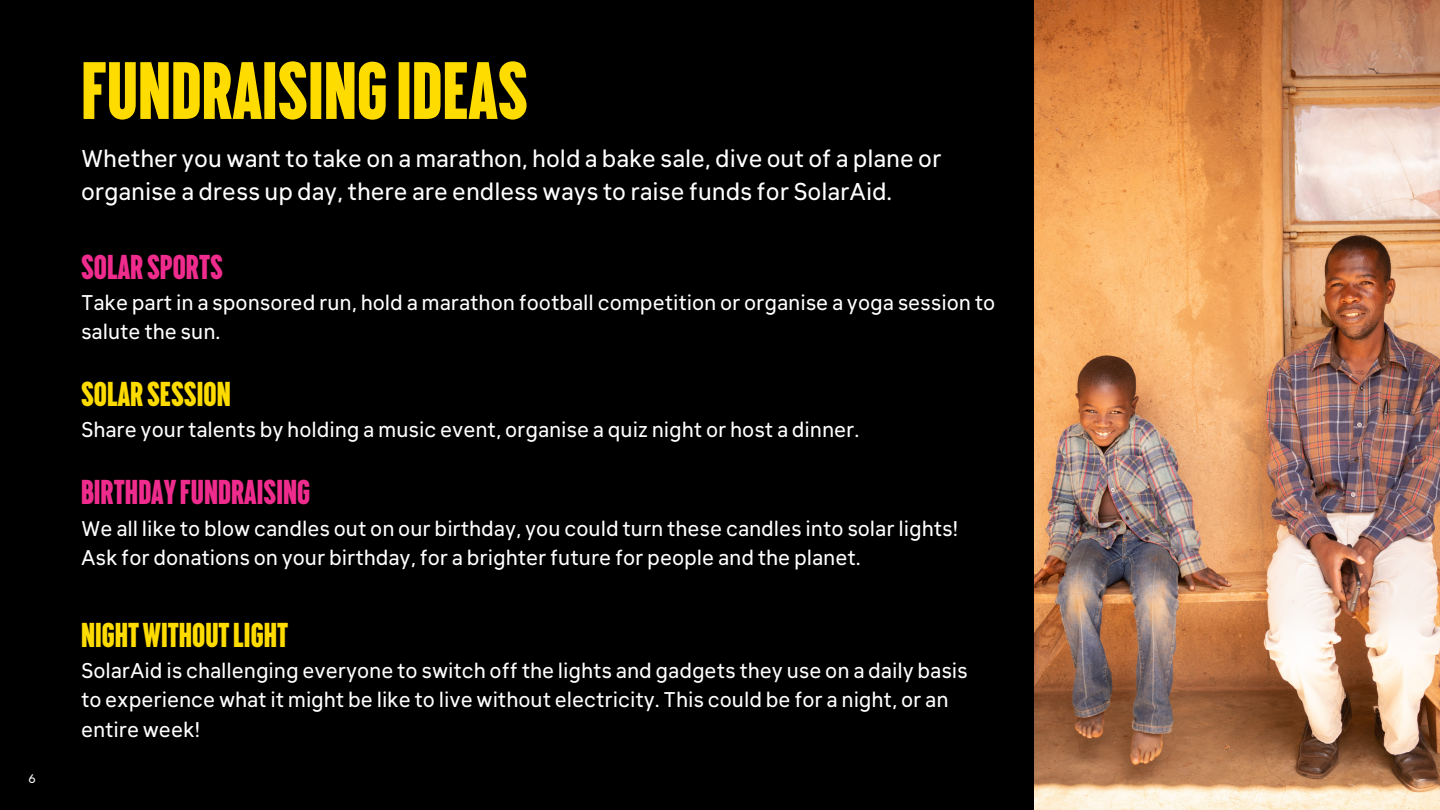
<style>
.page{position:relative;width:1440px;height:810px;background:#000}
.page>*{position:absolute;margin:0;border:0;box-sizing:border-box;transform-origin:0 0}
.t1{font:900 80px "Graph FF Condensed";color:#ffdc00}
.t2{font:900 34px "Graph FF Condensed";color:#ef2c8d}
.t3{font:900 34px "Graph FF Condensed";color:#ffdc00}
.t4{font:24px/33.2px "Klima";color:#fff}
.t5{font:21px/29.2px "Klima";color:#fff}
.t6{font:12px "Klima";color:#fff}
</style>
<div class="page">
<img style="left:1035px;top:0;width:405px;height:810px">
<p class="t6" style="left:28px;top:772px;width:9px">6</p>
<h1 class="t1" style="left:81px;top:45px;width:449px">FUNDRAISINGIDEAS</h1>
<h1 class="t4" style="left:81px;top:142px;width:862px">Whether you want to take on a marathon, hold a bake sale, dive out of a plane or organise a dress up day, there are endless ways to raise funds for SolarAid.</h1>
<p class="t2" style="left:81px;top:247px;width:144px">SOLARSPORTS</p>
<p class="t5" style="left:81px;top:288px;width:916px">Take part in a sponsored run, hold a marathon football competition or organise a yoga session to salute the sun.</p>
<p class="t3" style="left:81px;top:374px;width:151px">SOLARSESSION</p>
<p class="t5" style="left:81px;top:416px;width:780px">Share your talents by holding a music event, organise a quiz night or host a dinner.</p>
<p class="t2" style="left:81px;top:472px;width:231px">BIRTHDAYFUNDRAISING</p>
<p class="t5" style="left:81px;top:514px;width:879px">We all like to blow candles out on our birthday, you could turn these candles into solar lights!<br>Ask for donations on your birthday, for a brighter future for people and the planet.</p>
<p class="t3" style="left:81px;top:615px;width:209px">NIGHTWITHOUTLIGHT</p>
<p class="t5" style="left:81px;top:657px;width:888px">SolarAid is challenging everyone to switch off the lights and gadgets they use on a daily basis to experience what it might be like to live without electricity. This could be for a night, or an entire week!</p>
</div>
